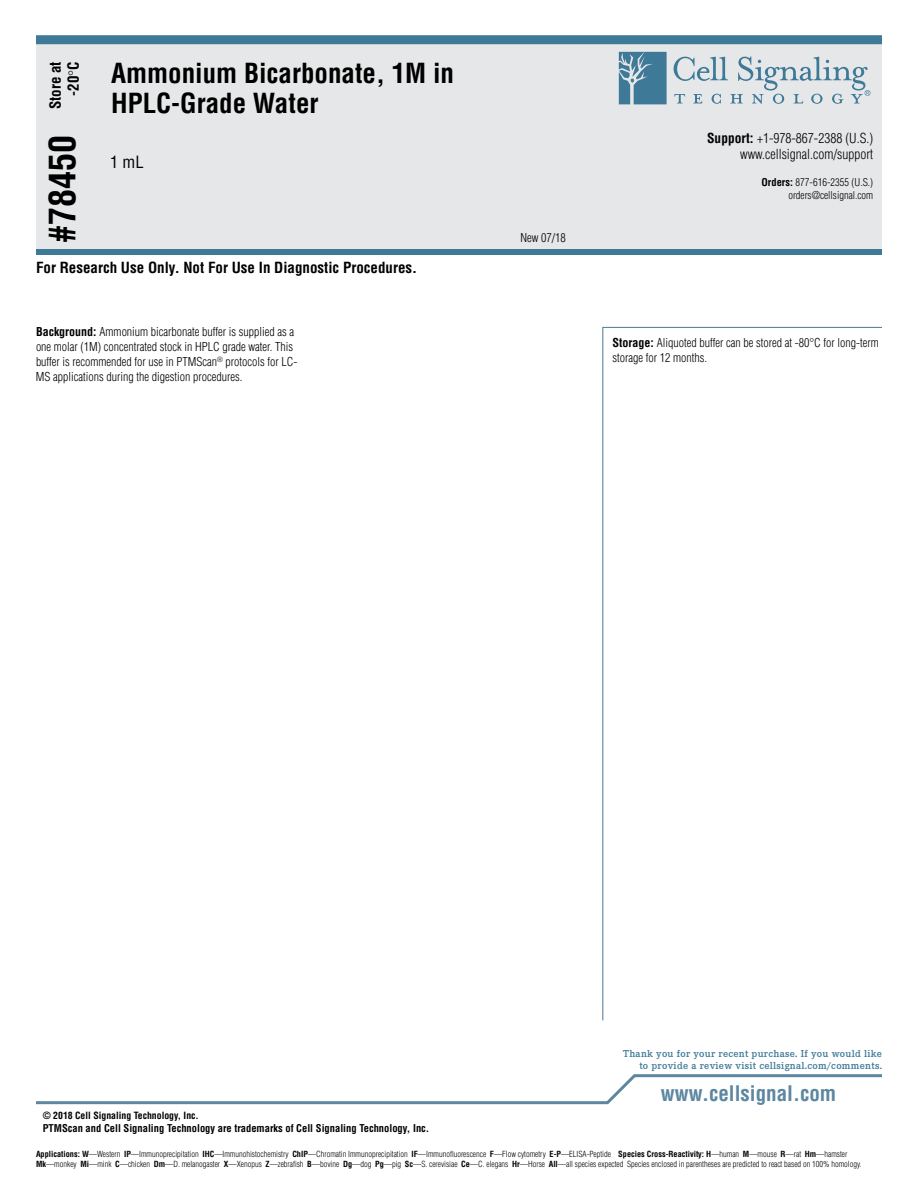
<style>
.page{position:relative;width:918px;height:1188px;background:#fff}
.page>*{position:absolute;margin:0;border:0;box-sizing:border-box;transform-origin:0 0}
.t1{font:700 condensed 36px "Helvetica";color:#000}
.t2{font:700 condensed 27px/30px "Helvetica";color:#000}
.t3{font:700 condensed 21px "Helvetica";color:#5d87a1}
.t4{font:condensed 16.5px "Helvetica";color:#000}
.t5{font:700 condensed 15px/18px "Helvetica";color:#000;text-align:right}
.t6{font:300 condensed 13.5px/16.2px "Helvetica";color:#000;text-align:right}
.t7{font:300 condensed 12px/15px "Helvetica";color:#000}
.t8{font:600 10.5px/12px "Corporate E Pro";letter-spacing:.025em;color:#3e7998;text-align:right}
.t9{font:700 condensed 10.5px "Helvetica";color:#000}
.t10{font:300 condensed 10.5px/12.6px "Helvetica";color:#000;text-align:right}
.t11{font:700 condensed 9.75px "Helvetica";color:#000}
.t12{font:300 condensed 8.25px/9.9px "Helvetica";color:#000}
.s1{font-weight:700}
</style>
<div class="page">
<div style="left:36px;top:43px;width:846px;height:210px;background:#e6e7e8"></div>
<div style="left:36px;top:249px;width:846px;height:6px;background:#3e7998"></div>
<div style="left:36px;top:35px;width:846px;height:9px;background:#3e7998"></div>
<svg style="left:619px;top:52px;width:48px;height:52px;background:#5688a3"></svg>
<svg style="left:674px;top:56px;width:196px;height:48px"></svg>
<svg style="left:36px;top:1074px;width:846px;height:31px"></svg>
<svg style="left:602px;top:326px;width:280px;height:695px"></svg>
<h3 class="t5" style="left:46px;top:109px;width:49px;rotate:-90deg">Store at -20 C</h3>
<h1 class="t1" style="left:40px;top:243px;width:109px;rotate:-90deg">#78450</h1>
<h2 class="t2" style="left:111px;top:58px;width:344px">Ammonium Bicarbonate, 1M in<br>HPLC-Grade Water</h2>
<h3 class="t4" style="left:110px;top:151px;width:35px">1 mL</h3>
<h3 class="t5" style="left:36px;top:258px;width:383px">For Research Use Only. Not For Use In Diagnostic Procedures.</h3>
<h3 class="t7" style="left:520px;top:230px;width:47px">New 07/18</h3>
<h3 class="t6" style="left:707px;top:130px;width:168px"><span class="s1">Support:</span> +1-978-867-2388 (U.S.) www.cellsignal.com/support</h3>
<p class="t10" style="left:762px;top:176px;width:113px"><span class="s1">Orders:</span> 877-616-2355 (U.S.) orders@cellsignal.com</p>
<h3 class="t7" style="left:36px;top:325px;width:263px"><span class="s1">Background:</span> Ammonium bicarbonate buffer is supplied as a one molar (1M) concentrated stock in HPLC grade water. This buffer is recommended for use in PTMScan<sup>®</sup> protocols for LC-MS applications during the digestion procedures.</h3>
<h3 class="t7" style="left:613px;top:335px;width:268px"><span class="s1">Storage:</span> Aliquoted buffer can be stored at -80°C for long-term storage for 12 months.</h3>
<p class="t11" style="left:43px;top:1109px;width:158px">© 2018 Cell Signaling Technology, Inc.</p>
<p class="t9" style="left:43px;top:1122px;width:388px">PTMScan and Cell Signaling Technology are trademarks of Cell Signaling Technology, Inc.</p>
<p class="t8" style="left:623px;top:1047px;width:260px">Thank you for your recent purchase. If you would like to provide a review visit cellsignal.com/comments.</p>
<h3 class="t3" style="left:661px;top:1080px;width:177px">www.cellsignal.com</h3>
<p class="t12" style="left:36px;top:1149px;width:827px"><span class="s1">Applications: W</span>—Western <span class="s1">IP</span>—Immunoprecipitation <span class="s1">IHC</span>—Immunohistochemistry <span class="s1">ChIP</span>—Chromatin Immunoprecipitation <span class="s1">IF</span>—Immunofluorescence <span class="s1">F</span>—Flow cytometry <span class="s1">E-P</span>—ELISA-Peptide <span class="s1">Species Cross-Reactivity: H</span>—human <span class="s1">M</span>—mouse <span class="s1">R</span>—rat <span class="s1">Hm</span>—hamster<br><span class="s1">Mk</span>—monkey <span class="s1">Mi</span>—mink <span class="s1">C</span>—chicken <span class="s1">Dm</span>—D. melanogaster <span class="s1">X</span>—Xenopus <span class="s1">Z</span>—zebrafish <span class="s1">B</span>—bovine <span class="s1">Dg</span>—dog <span class="s1">Pg</span>—pig <span class="s1">Sc</span>—S. cerevisiae <span class="s1">Ce</span>—C. elegans <span class="s1">Hr</span>—Horse <span class="s1">All</span>—all species expected Species enclosed in parentheses are predicted to react based on 100% homology.</p>
</div>
